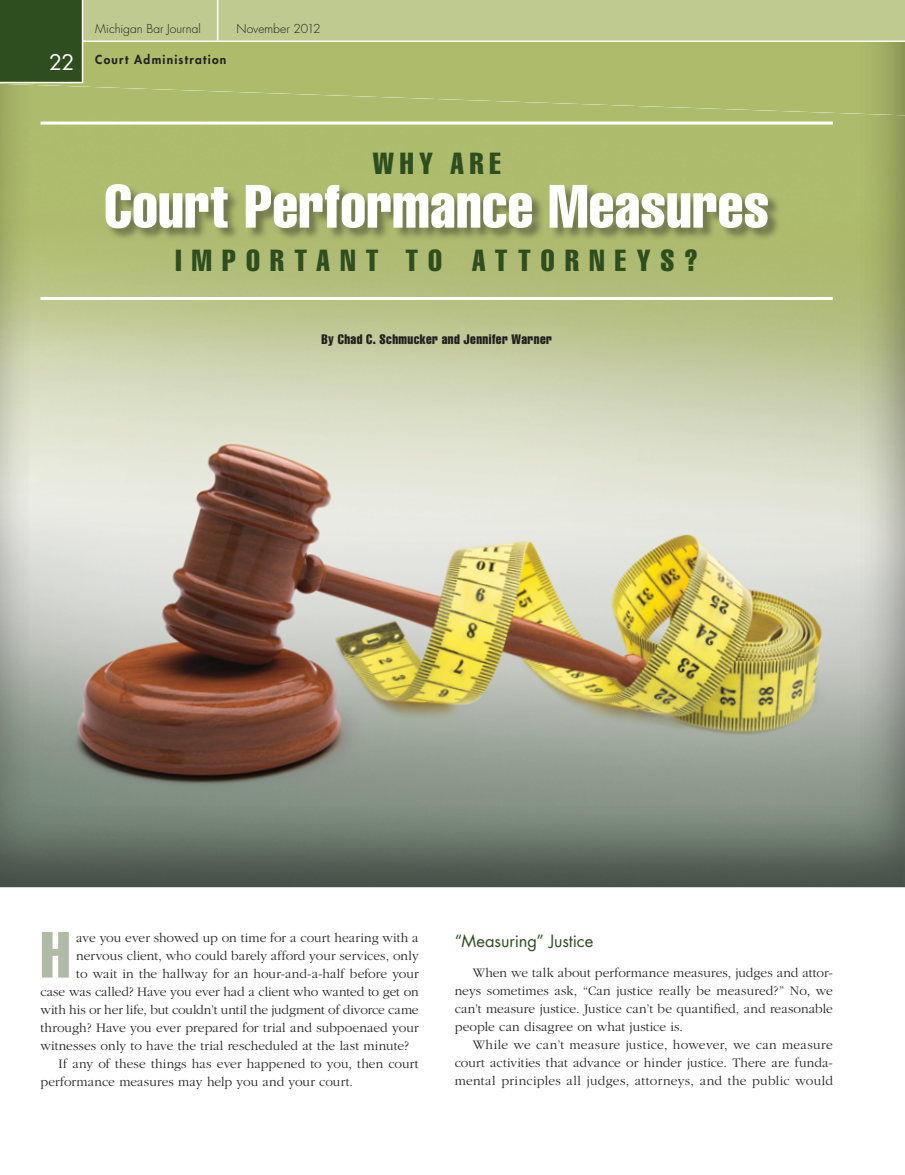
<style>
.page{position:relative;width:905px;height:1175px;background:#fff}
.page>*{position:absolute;margin:0;border:0;box-sizing:border-box;transform-origin:0 0}
.t1{font:extra-condensed 64.05px "Helvetica";color:#afbba4}
.t2{font:extra-condensed 60px "Helvetica";letter-spacing:.005em;color:#fff}
.t3{font:extra-condensed 30px "Helvetica";letter-spacing:.34em;color:#2e4e1f}
.t4{font:21px "Futura";color:#fff}
.t5{font:16.5px "Futura";letter-spacing:-.005em;color:#2e4e1f}
.t6{font:300 13.5px/18px "Garamond";letter-spacing:.005em;color:#231f20;text-align:justify}
.t7{font:extra-condensed 13.5px "Helvetica";letter-spacing:.03em;color:#231f20}
.t8{font:300 12px "Futura";color:#231f20}
.t9{font:800 12px "Futura";letter-spacing:.105em;color:#231f20}
</style>
<div class="page">
<div style="left:0;top:34px;width:904px;height:854px;background:#231f20;opacity:.5"></div>
<hr style="left:40px;top:297px;width:792px;height:3px;background:#fff">
<hr style="left:40px;top:122px;width:792px;height:2px;background:#fff">
<svg style="left:0;top:0;width:904px;height:84px;background:#aab876"></svg>
<hr style="left:217px;top:0;width:1px;height:40px;background:#fff">
<div style="left:105px;top:184px;width:676px;height:57px;background:#231f20;opacity:.45"></div>
<h3 class="t4" style="left:49px;top:48px;width:27px">22</h3>
<p class="t8" style="left:95px;top:21px;width:107px">Michigan Bar Journal</p>
<p class="t8" style="left:236px;top:21px;width:86px">November 2012</p>
<p class="t9" style="left:95px;top:51px;width:133px">Court Administration</p>
<h3 class="t3" style="left:373px;top:144px;width:129px">Why Are</h3>
<h2 class="t2" style="left:104px;top:168px;width:666px">Court Performance Measures</h2>
<h3 class="t3" style="left:175px;top:241px;width:524px">Imp ortant to Attorneys?</h3>
<p class="t7" style="left:321px;top:330px;width:232px">By Chad C. Schmucker and Jennifer Warner</p>
<h1 class="t1" style="left:40px;top:914px;width:31px">H</h1>
<p class="t6" style="left:76px;top:928px;width:344px">ave you ever showed up on time for a court hearing with a</p>
<p class="t6" style="left:76px;top:946px;width:344px">nervous client, who could barely afford your services, only</p>
<p class="t6" style="left:76px;top:964px;width:344px">to wait in the hallway for an hour-and-a-half before your</p>
<p class="t6" style="left:40px;top:982px;width:380px">case was called? Have you ever had a client who wanted to get on</p>
<p class="t6" style="left:40px;top:1000px;width:379px">with his or her life, but couldn’t until the judgment of divorce came</p>
<p class="t6" style="left:40px;top:1018px;width:379px">through? Have you ever prepared for trial and subpoenaed your</p>
<p class="t6" style="left:40px;top:1036px;width:370px">witnesses only to have the trial rescheduled at the last minute?</p>
<p class="t6" style="left:58px;top:1054px;width:361px">If any of these things has ever happened to you, then court</p>
<p class="t6" style="left:40px;top:1072px;width:314px">performance measures may help you and your court.</p>
<p class="t5" style="left:454px;top:930px;width:140px">“Measuring” Justice</p>
<p class="t6" style="left:455px;top:964px;width:380px;text-indent:18px">When we talk about performance measures, judges and attor&shy;neys sometimes ask, “Can justice really be measured?” No, we can’t measure justice. Justice can’t be quantified, and reasonable people can disagree on what justice is.</p>
<p class="t6" style="left:455px;top:1036px;width:379px;text-indent:18px">While we can’t measure justice, however, we can measure court activities that advance or hinder justice. There are funda&shy;mental principles all judges, attorneys, and the public would</p>
</div>
